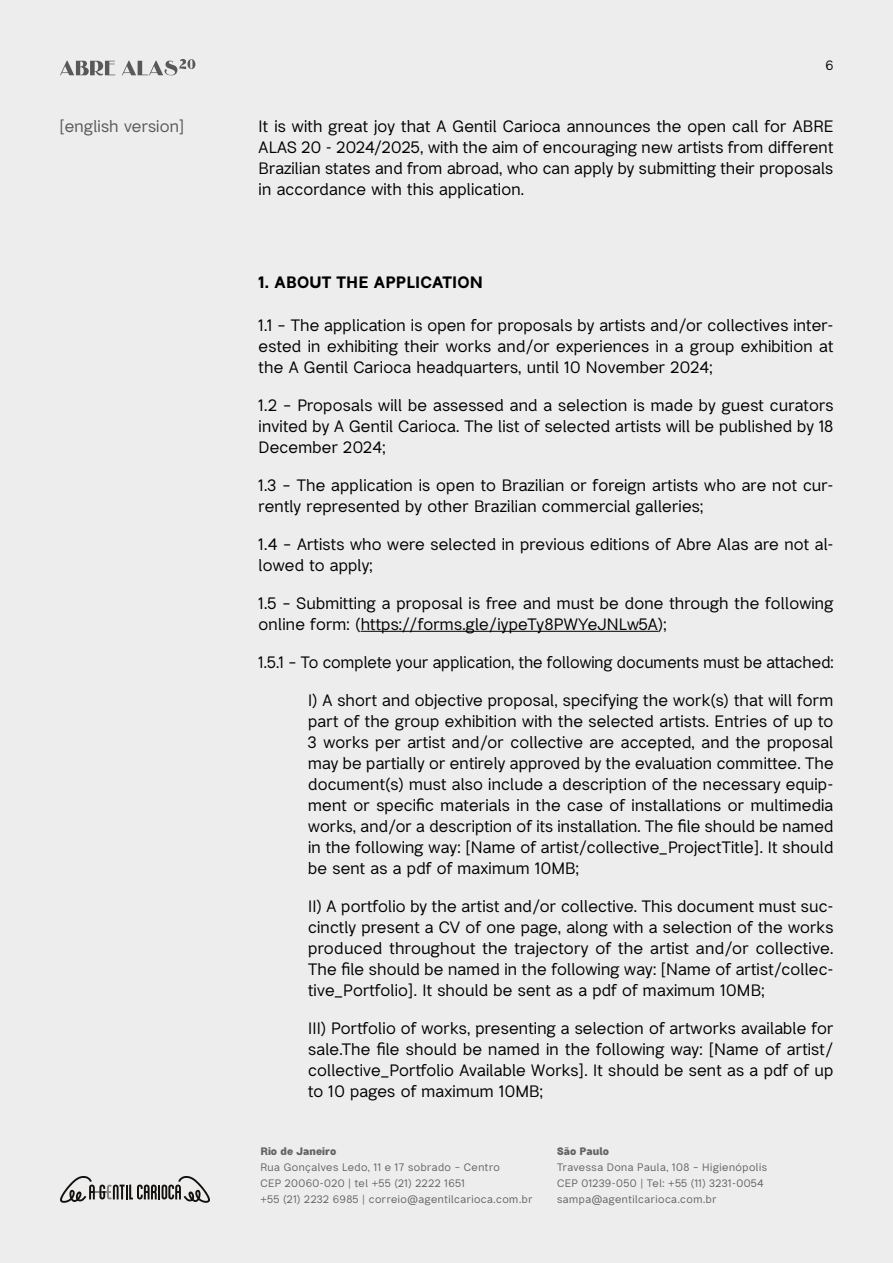
<style>
.page{position:relative;width:893px;height:1263px;background:#ededed}
.page>*{position:absolute;margin:0;border:0;box-sizing:border-box;transform-origin:0 0}
.t1{font:16.5px/21px "Bright Grotesk";letter-spacing:.01em;color:#000;text-align:justify}
.t2{font:700 16.5px "Bright Grotesk";letter-spacing:.01em;color:#000}
.t3{font:16.5px "Bright Grotesk";letter-spacing:.01em;color:#595757}
.t4{font:13.5px "Bright Grotesk";color:#000}
.t5{font:10.8px/15.9px "Bright Grotesk";letter-spacing:.045em;color:#616562}
.t6{font:800 10.8px "Bright Grotesk";color:#616562}
</style>
<div class="page">
<svg style="left:60px;top:59px;width:135px;height:16px"></svg>
<svg style="left:60px;top:1176px;width:150px;height:27px"></svg>
<hr style="left:361px;top:631px;width:297px;height:1px;background:#000">
<p class="t3" style="left:60px;top:116px;width:126px">[english version]</p>
<p class="t4" style="left:825px;top:57px;width:9px">6</p>
<p class="t1" style="left:259px;top:116px;width:576px">It is with great joy that A Gentil Carioca announces the open call for ABRE ALAS 20 - 2024/2025, with the aim of encouraging new artists from different Brazilian states and from abroad, who can apply by submitting their proposals in accordance with this application.</p>
<p class="t2" style="left:259px;top:272px;width:226px">1. ABOUT THE APPLICATION</p>
<p class="t1" style="left:259px;top:314px;width:576px">1.1 – The application is open for proposals by artists and/or collectives inter&shy;ested in exhibiting their works and/or experiences in a group exhibition at the A Gentil Carioca headquarters, until 10 November 2024;</p>
<p class="t1" style="left:259px;top:394px;width:576px">1.2 – Proposals will be assessed and a selection is made by guest curators invited by A Gentil Carioca. The list of selected artists will be published by 18<br>December 2024;</p>
<p class="t1" style="left:259px;top:474px;width:576px">1.3 – The application is open to Brazilian or foreign artists who are not cur&shy;rently represented by other Brazilian commercial galleries;</p>
<p class="t1" style="left:259px;top:533px;width:576px">1.4 – Artists who were selected in previous editions of Abre Alas are not al&shy;lowed to apply;</p>
<p class="t1" style="left:259px;top:592px;width:576px">1.5 – Submitting a proposal is free and must be done through the following online form: (https://forms.gle/iypeTy8PWYeJNLw5A);</p>
<p class="t1" style="left:259px;top:651px;width:576px">1.5.1 – To complete your application, the following documents must be attached:</p>
<p class="t1" style="left:308px;top:689px;width:527px">I) A short and objective proposal, specifying the work(s) that will form part of the group exhibition with the selected artists. Entries of up to 3 works per artist and/or collective are accepted, and the proposal may be partially or entirely approved by the evaluation committee. The document(s) must also include a description of the necessary equip&shy;ment or specific materials in the case of installations or multimedia works, and/or a description of its installation. The file should be named in the following way: [Name of artist/collective_ProjectTitle]. It should be sent as a pdf of maximum 10MB;</p>
<p class="t1" style="left:308px;top:895px;width:527px">II) A portfolio by the artist and/or collective. This document must suc&shy;cinctly present a CV of one page, along with a selection of the works produced throughout the trajectory of the artist and/or collective.<br>The file should be named in the following way: [Name of artist/collec&shy;tive_Portfolio]. It should be sent as a pdf of maximum 10MB;</p>
<p class="t1" style="left:308px;top:1017px;width:527px">III) Portfolio of works, presenting a selection of artworks available for sale.The file should be named in the following way: [Name of artist/ collective_Portfolio Available Works]. It should be sent as a pdf of up to 10 pages of maximum 10MB;</p>
<p class="t6" style="left:260px;top:1144px;width:77px">Rio de Janeiro</p>
<p class="t5" style="left:260px;top:1159px;width:274px">Rua Gonçalves Ledo, 11 e 17 sobrado – Centro<br>CEP 20060-020 | tel +55 (21) 2222 1651<br>+55 (21) 2232 6985 | correio@agentilcarioca.com.br</p>
<p class="t6" style="left:557px;top:1144px;width:53px">São Paulo</p>
<p class="t5" style="left:557px;top:1159px;width:211px">Travessa Dona Paula, 108 – Higienópolis<br>CEP 01239-050 | Tel: +55 (11) 3231-0054 sampa@agentilcarioca.com.br</p>
</div>
